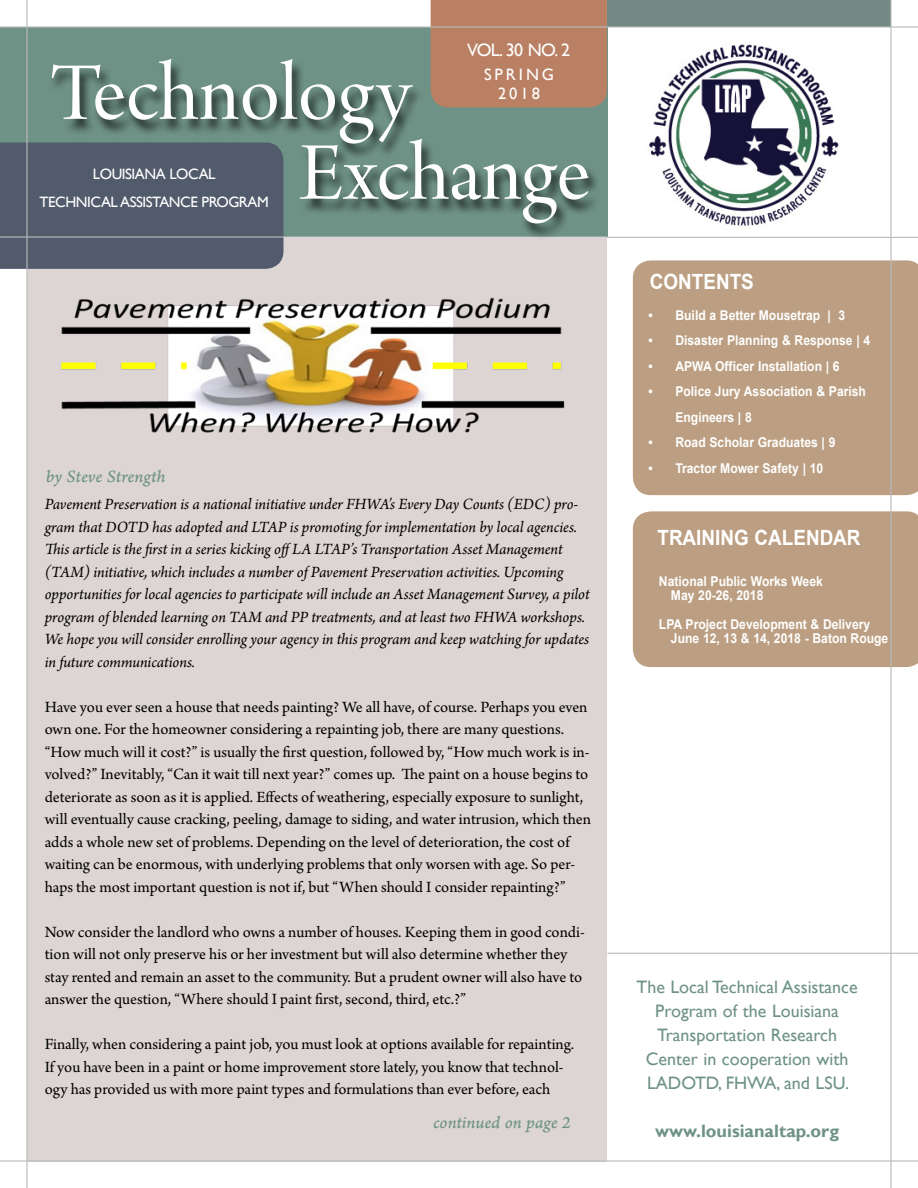
<style>
.page{position:relative;width:918px;height:1188px;background:#fff}
.page>*{position:absolute;margin:0;border:0;box-sizing:border-box;transform-origin:0 0}
.t1{font:87px/79.8px "Arno Pro Display";color:#fff}
.t2{font:700 21px "Arial";color:#fff;scale:.9 1}
.t3{font:18px/24px "Gill Sans";color:#6f9287;text-align:center}
.t4{font:18px "Arno Pro Italic Caption";letter-spacing:-.005em;color:#6f9287}
.t5{font:700 18px "Gill Sans";color:#6f9287}
.t6{font:18px "Gill Sans";letter-spacing:-.03em;color:#fff}
.t7{font:16.5px/22.5px "Arno Pro";color:#000}
.t8{font:italic 16.5px/22.5px "Arno Pro";letter-spacing:-.005em;color:#000}
.t9{font:16.5px/19.5px "Gill Sans";letter-spacing:.18em;color:#fff;text-align:center}
.t10{font:15px/28.5px "Gill Sans";letter-spacing:-.03em;color:#fff;text-align:center}
.t11{font:700 13.5px/14.2px "Arial";color:#fff;scale:.9 1}
</style>
<div class="page">
<div style="left:633px;top:260px;width:285px;height:235px;background:#bc9f82"></div>
<div style="left:633px;top:511px;width:285px;height:156px;background:#bc9f82"></div>
<div style="left:27px;top:238px;width:579px;height:924px;background:#dcd5d3"></div>
<div style="left:608px;top:0;width:283px;height:27px;background:#738983"></div>
<div style="left:0;top:27px;width:608px;height:210px;background:#6f9287"></div>
<div style="left:431px;top:0;width:176px;height:107px;background:#b98063"></div>
<hr style="left:0;top:1160px;width:918px;height:2px;background:#bbb9b9">
<div style="left:0;top:142px;width:283px;height:127px;background:#515b6b"></div>
<hr style="left:0;top:236px;width:608px;height:2px;background:#bbb9b9">
<hr style="left:890px;top:0;width:2px;height:1188px;background:#bbb9b9">
<hr style="left:606px;top:237px;width:312px;height:1px;background:#bbb9b9">
<hr style="left:608px;top:953px;width:310px;height:1px;background:#bbb9b9">
<hr style="left:0;top:26px;width:918px;height:2px;background:#bbb9b9">
<hr style="left:26px;top:0;width:2px;height:1188px;background:#bbb9b9">
<div style="left:49px;top:60px;width:375px;height:100px;background:#000;opacity:.75"></div>
<div style="left:298px;top:140px;width:303px;height:100px;background:#000;opacity:.75"></div>
<img style="left:649px;top:44px;width:190px;height:182px">
<img style="left:61px;top:297px;width:504px;height:136px">
<p class="t6" style="left:467px;top:39px;width:104px">VOL. 30 NO. 2</p>
<p class="t9" style="left:484px;top:65px;width:72px">SPRING<br>2018</p>
<h1 class="t1" style="left:299px;top:59px;width:292px;text-indent:-249px">Technology<br>Exchange</h1>
<p class="t10" style="left:40px;top:160px;width:231px">LOUISIANA LOCAL<br>TECHNICAL ASSISTANCE PROGRAM</p>
<p class="t4" style="left:46px;top:466px;width:121px">by Steve Strength</p>
<p class="t8" style="left:45px;top:494px;width:547px">Pavement Preservation is a national initiative under FHWA’s Every Day Counts (EDC) pro&shy;gram that DOTD has adopted and LTAP is promoting for implementation by local agencies.<br>This article is the first in a series kicking offLA LTAP’s Transportation Asset Management (TAM) initiative, which includes a number of Pavement Preservation activities. Upcoming opportunities for local agencies to participate will include an Asset Management Survey, a pilot program of blended learning on TAM and PP treatments, and at least two FHWA workshops.<br>We hope you will consider enrolling your agency in this program and keep watching for updates in future communications.</p>
<p class="t7" style="left:45px;top:696px;width:548px">Have you ever seen a house that needs painting? We all have, of course. Perhaps you even own one. For the homeowner considering a repainting job, there are many questions. “How much will it cost?” is usually the first question, followed by, “How much work is in&shy;volved?” Inevitably, “Can it wait till next year?” comes up. The paint on a house begins to deteriorate as soon as it is applied. Effects of weathering, especially exposure to sunlight, will eventually cause cracking, peeling, damage to siding, and water intrusion, which then adds a whole new set of problems. Depending on the level of deterioration, the cost of waiting can be enormous, with underlying problems that only worsen with age. So per&shy;haps the most important question is not if, but “When should I consider repainting?”</p>
<p class="t7" style="left:45px;top:921px;width:542px">Now consider the landlord who owns a number of houses. Keeping them in good condi&shy;tion will not only preserve his or her investment but will also determine whether they stay rented and remain an asset to the community. But a prudent owner will also have to answer the question, “Where should I paint first, second, third, etc.?”</p>
<p class="t7" style="left:45px;top:1034px;width:531px">Finally, when considering a paint job, you must look at options available for repainting.<br>If you have been in a paint or home improvement store lately, you know that technol&shy;ogy has provided us with more paint types and formulations than ever before, each</p>
<p class="t4" style="left:433px;top:1112px;width:139px">continued on page 2</p>
<p class="t2" style="left:650px;top:268px;width:117px">CONTENTS</p>
<p class="t11" style="left:648px;top:308px;width:220px">• Build a Better Mousetrap | 3</p>
<p class="t11" style="left:648px;top:334px;width:248px">• Disaster Planning &amp; Response | 4</p>
<p class="t11" style="left:648px;top:359px;width:214px">• APWA Officer Installation | 6</p>
<p class="t11" style="left:675px;top:379px;width:213px;line-height:25.5px;text-indent:-27px">• Police Jury Association &amp; Parish<br>Engineers | 8</p>
<p class="t11" style="left:648px;top:436px;width:209px">• Road Scholar Graduates | 9</p>
<p class="t11" style="left:648px;top:461px;width:196px">• Tractor Mower Safety | 10</p>
<p class="t2" style="left:657px;top:524px;width:227px">TRAINING CALENDAR</p>
<p class="t11" style="left:671px;top:574px;width:170px;text-indent:-12px">National Public Works Week<br>May 20-26, 2018</p>
<p class="t11" style="left:671px;top:617px;width:243px;text-indent:-12px">LPA Project Development &amp; Delivery<br>June 12, 13 &amp; 14, 2018 - Baton Rouge</p>
<p class="t3" style="left:636px;top:976px;width:223px">The Local Technical Assistance<br>Program of the Louisiana<br>Transportation Research<br>Center in cooperation with<br>LADOTD, FHWA, and LSU.</p>
<p class="t5" style="left:655px;top:1121px;width:185px">www.louisianaltap.org</p>
</div>
